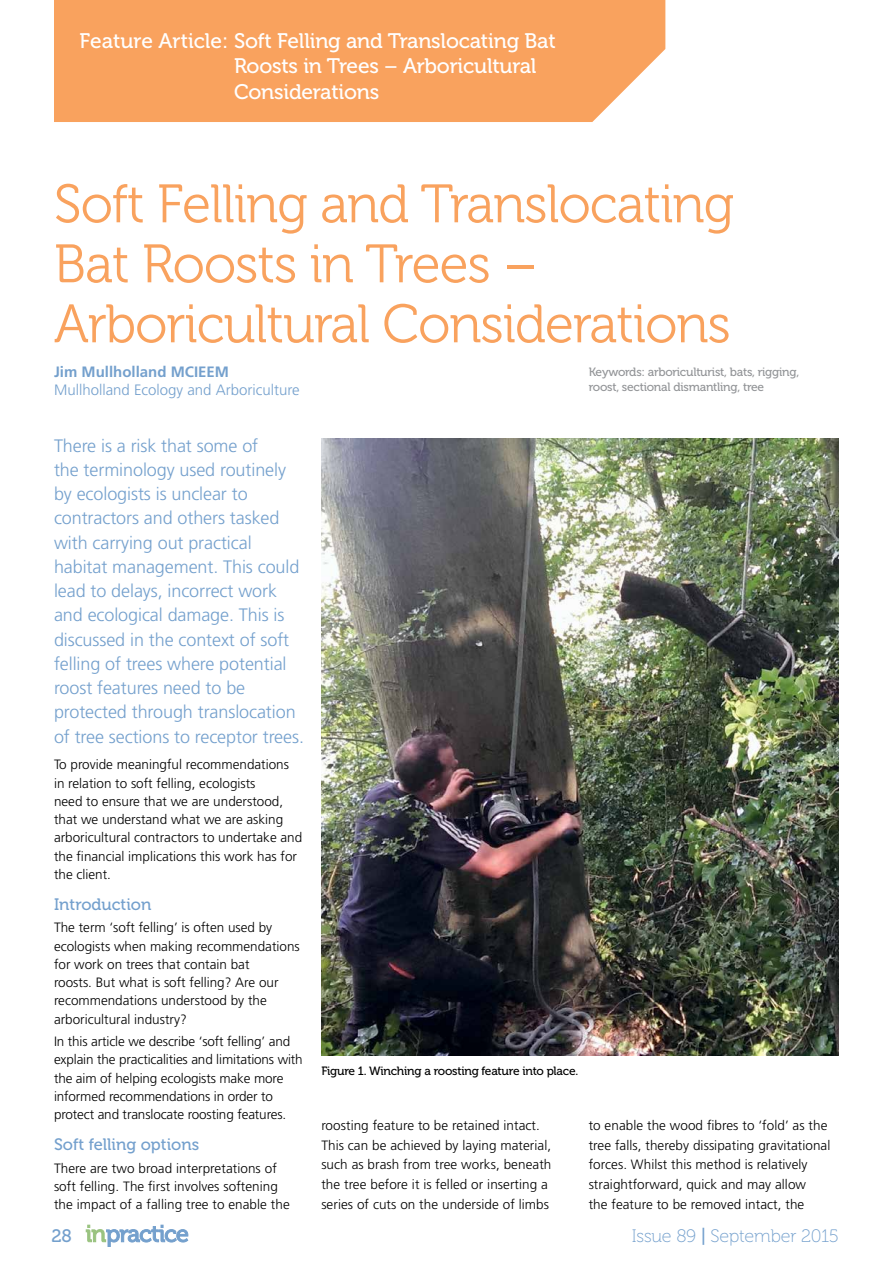
<style>
.page{position:relative;width:893px;height:1263px;background:#fff}
.page>*{position:absolute;margin:0;border:0;box-sizing:border-box;transform-origin:0 0}
.t1{font:54px/60px "Museo 300";letter-spacing:-.02em;color:#f9a25e}
.t2{font:21px/25.2px "Museo 500";letter-spacing:-.01em;color:#fff}
.t3{font:300 18px/24.3px "Frutiger";letter-spacing:-.005em;color:#74a0cd}
.t4{font:18px "Museo 100";letter-spacing:-.01em;color:#74a0cd}
.t5{font:18px "Museo 500";color:#74a0cd}
.t6{font:16.5px "Museo 500";color:#74a0cd}
.t7{font:300 15px "Frutiger";color:#74a0cd}
.t8{font:700 15px "Frutiger";color:#74a0cd}
.t9{font:300 13.5px/18.3px "Frutiger";color:#000}
.t10{font:12px/15px "Museo 500";letter-spacing:-.02em;color:#939598}
.t11{font:12px "Museo 500";letter-spacing:-.02em;color:#000}
.s1{font-family:"Museo 500"}
</style>
<div class="page">
<svg style="left:86px;top:1224px;width:103px;height:23px"></svg>
<div style="left:54px;top:0;width:611px;height:122px;background:#f9a25e"></div>
<img style="left:321px;top:438px;width:518px;height:618px">
<h2 class="t2" style="left:234px;top:29px;width:323px;text-indent:-154px">Feature Article: Soft Felling and Translocating Bat<br>Roosts in Trees – Arboricultural<br>Considerations</h2>
<h1 class="t1" style="left:54px;top:175px;width:682px">Soft Felling and Translocating<br>Bat Roosts in Trees –<br>Arboricultural Considerations</h1>
<p class="t8" style="left:54px;top:363px;width:177px">Jim Mullholland MCIEEM</p>
<p class="t7" style="left:54px;top:382px;width:247px">Mullholland Ecology and Arboriculture</p>
<p class="t3" style="left:54px;top:434px;width:251px">There is a risk that some of<br>the terminology used routinely by ecologists is unclear to contractors and others tasked with carrying out practical habitat management. This could lead to delays, incorrect work and ecological damage. This is discussed in the context of soft felling of trees where potential roost features need to be protected through translocation of tree sections to receptor trees.</p>
<p class="t9" style="left:54px;top:756px;width:250px">To provide meaningful recommendations in relation to soft felling, ecologists<br>need to ensure that we are understood, that we understand what we are asking arboricultural contractors to undertake and the financial implications this work has for the client.</p>
<p class="t6" style="left:54px;top:895px;width:99px">Introduction</p>
<p class="t9" style="left:54px;top:919px;width:247px">The term ‘soft felling’ is often used by ecologists when making recommendations for work on trees that contain bat<br>roosts. But what is soft felling? Are our recommendations understood by the arboricultural industry?</p>
<p class="t9" style="left:54px;top:1032px;width:250px">In this article we describe ‘soft felling’ and explain the practicalities and limitations with the aim of helping ecologists make more informed recommendations in order to protect and translocate roosting features.</p>
<p class="t6" style="left:54px;top:1135px;width:147px">Soft felling options</p>
<p class="t9" style="left:54px;top:1159px;width:237px">There are two broad interpretations of soft felling. The first involves softening the impact of a falling tree to enable the</p>
<p class="t10" style="left:589px;top:364px;width:212px">Keywords: arboriculturist, bats, rigging, roost, sectional dismantling, tree</p>
<p class="t11" style="left:321px;top:1064px;width:258px">Figure 1. Winching a roosting feature into place.</p>
<p class="t9" style="left:321px;top:1115px;width:232px;line-height:19.8px">roosting feature to be retained intact.<br>This can be achieved by laying material, such as brash from tree works, beneath the tree before it is felled or inserting a series of cuts on the underside of limbs</p>
<p class="t9" style="left:589px;top:1115px;width:243px;line-height:19.8px">to enable the wood fibres to ‘fold’ as the tree falls, thereby dissipating gravitational forces. Whilst this method is relatively straightforward, quick and may allow<br>the feature to be removed intact, the</p>
<h3 class="t5" style="left:51px;top:1225px;width:22px">28</h3>
<h3 class="t4" style="left:632px;top:1226px;width:209px">Issue 89 <span class="s1">|</span> September 2015</h3>
</div>
